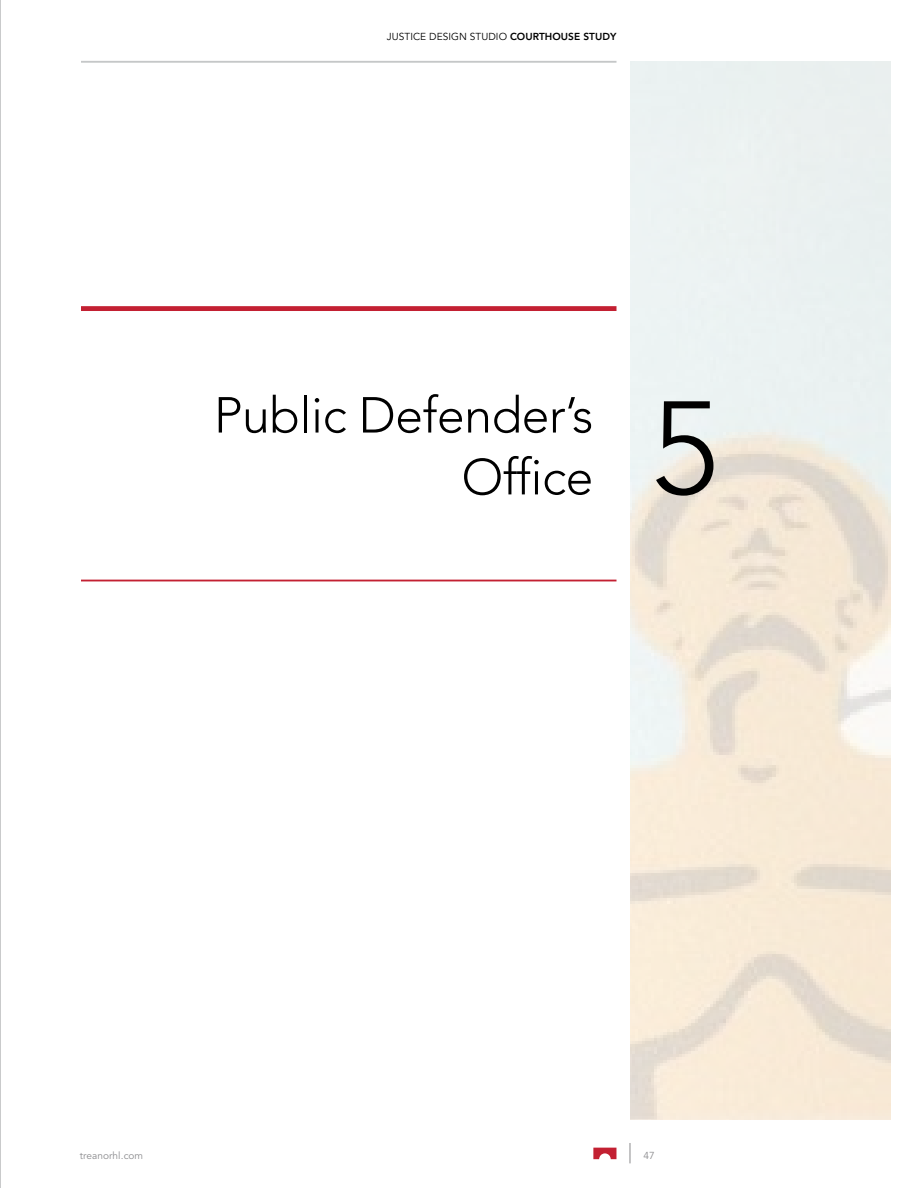
<style>
.page{position:relative;width:918px;height:1188px;background:#fff}
.page>*{position:absolute;margin:0;border:0;box-sizing:border-box;transform-origin:0 0}
.t1{font:300 131.1px "Avenir LT Std";color:#000}
.t2{font:300 50.1px/61.8px "Avenir LT Std";letter-spacing:-.01em;color:#000;text-align:right}
.t3{font:10.05px "Avenir LT Std";letter-spacing:.005em;color:#000}
.t4{font:10.05px "Avenir LT Std";letter-spacing:.005em;color:#8a8a8d}
.s1{font-weight:800}
</style>
<div class="page">
<hr style="left:81px;top:61px;width:535px;height:2px;background:#c5c7c8">
<svg style="left:630px;top:1143px;width:1px;height:20px"></svg>
<svg style="left:593px;top:1148px;width:23px;height:11px"></svg>
<hr style="left:0;top:0;width:1px;height:1188px;background:#c5c7c8">
<div style="left:81px;top:306px;width:535px;height:5px;background:#c32032"></div>
<hr style="left:81px;top:580px;width:535px;height:1px;background:#c32032">
<p class="t3" style="left:387px;top:31px;width:231px">JUSTICE DESIGN STUDIO <span class="s1">COURTHOUSE STUDY</span></p>
<h2 class="t2" style="left:214px;top:385px;width:381px">Public Defender’s<br>Office</h2>
<h1 class="t1" style="left:651px;top:372px;width:70px">5</h1>
<p class="t4" style="left:80px;top:1150px;width:65px">treanorhl.com</p>
<p class="t4" style="left:643px;top:1150px;width:13px">47</p>
</div>
